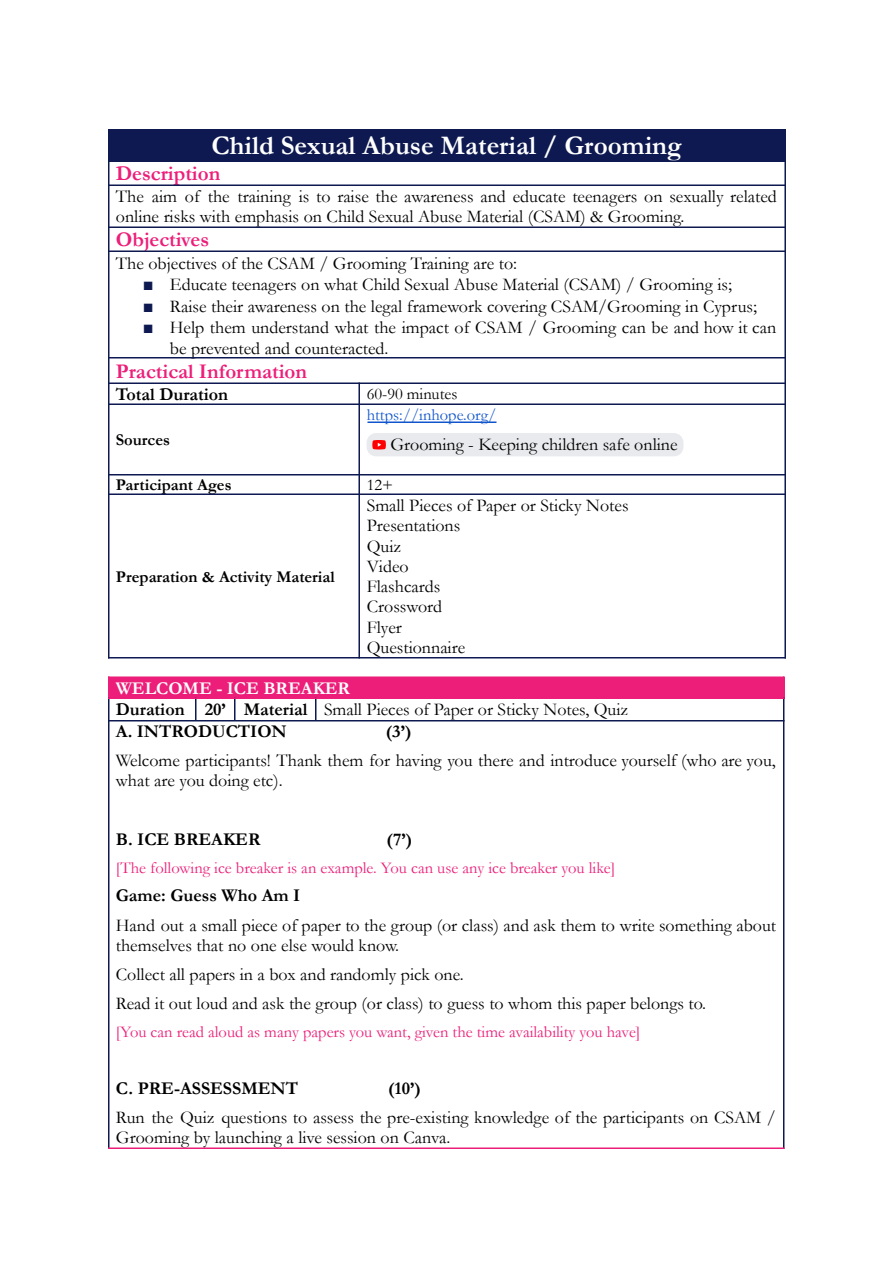
<style>
.page{position:relative;width:894px;height:1263px;background:#fff}
.page>*{position:absolute;margin:0;border:0;box-sizing:border-box;transform-origin:0 0}
.t1{font:700 27px "Garamond";color:#fff}
.t2{font:700 21px "Garamond";color:#ed1e79}
.t3{font:18px/20.2px "Garamond";color:#000}
.t4{font:700 18px "Garamond";color:#000}
.t5{font:16.5px "Garamond";color:#ed1e79}
.t6{font:700 16.5px "Garamond";color:#000}
.t7{font:16.5px "Garamond";color:#15c}
.t8{font:16.5px "Garamond";color:#000}
.s1{font-family:"Arial";color:#0d1950}
.s2{font-weight:700;color:#fff}
.s3{font-weight:700}
</style>
<div class="page">
<div style="left:108px;top:129px;width:677px;height:32px;background:#0d1950"></div>
<div style="left:108px;top:677px;width:676px;height:22px;background:#ed1e79"></div>
<div style="left:367px;top:433px;width:316px;height:23px;background:#e8eaed;border-radius:9px"></div>
<svg style="left:372px;top:440px;width:14px;height:9px"></svg>
<div style="left:367px;top:434px;width:316px;height:22px;border:1px solid #e8eaed;border-radius:9px"></div>
<hr style="left:368px;top:422px;width:129px;height:1px;background:#15c">
<hr style="left:108px;top:129px;width:2px;height:530px;background:#0d1950">
<hr style="left:358px;top:383px;width:2px;height:276px;background:#0d1950">
<hr style="left:784px;top:129px;width:2px;height:530px;background:#0d1950">
<hr style="left:108px;top:161px;width:678px;height:1px;background:#0d1950">
<hr style="left:108px;top:185px;width:678px;height:1px;background:#0d1950">
<hr style="left:108px;top:227px;width:678px;height:1px;background:#0d1950">
<hr style="left:108px;top:251px;width:678px;height:1px;background:#0d1950">
<hr style="left:108px;top:357px;width:678px;height:2px;background:#0d1950">
<hr style="left:108px;top:383px;width:678px;height:1px;background:#0d1950">
<hr style="left:108px;top:404px;width:678px;height:1px;background:#0d1950">
<hr style="left:108px;top:474px;width:678px;height:2px;background:#0d1950">
<hr style="left:108px;top:494px;width:678px;height:1px;background:#0d1950">
<hr style="left:108px;top:657px;width:678px;height:2px;background:#0d1950">
<hr style="left:108px;top:698px;width:2px;height:451px;background:#0d1950">
<hr style="left:195px;top:698px;width:2px;height:22px;background:#0d1950">
<svg style="left:234px;top:699px;width:1px;height:21px"></svg>
<hr style="left:315px;top:698px;width:2px;height:22px;background:#0d1950">
<hr style="left:783px;top:676px;width:2px;height:23px;background:#ed1e79">
<hr style="left:783px;top:698px;width:2px;height:451px;background:#0d1950">
<hr style="left:108px;top:676px;width:676px;height:2px;background:#ed1e79">
<hr style="left:108px;top:697px;width:676px;height:2px;background:#ed1e79">
<hr style="left:108px;top:720px;width:676px;height:2px;background:#0d1950">
<hr style="left:108px;top:1147px;width:676px;height:2px;background:#ed1e79">
<h1 class="t1" style="left:211px;top:130px;width:472px">Child Sexual Abuse Material / Grooming</h1>
<p class="t2" style="left:116px;top:162px;width:106px">Description</p>
<p class="t3" style="left:116px;top:187px;width:663px">The aim of the training is to raise the awareness and educate teenagers on sexually related online risks with emphasis on Child Sexual Abuse Material (CSAM) &amp; Grooming.</p>
<p class="t2" style="left:116px;top:228px;width:95px">Objectives</p>
<p class="t3" style="left:116px;top:253px;width:403px">The objectives of the CSAM / Grooming Training are to:</p>
<p class="t3" style="left:143px;top:275px;width:591px"><span class="s1">■</span> Educate teenagers on what Child Sexual Abuse Material (CSAM) / Grooming is;</p>
<p class="t3" style="left:143px;top:296px;width:616px"><span class="s1">■</span> Raise their awareness on the legal framework covering CSAM/Grooming in Cyprus;</p>
<p class="t3" style="left:170px;top:318px;width:608px;text-indent:-27px"><span class="s1">■</span> Help them understand what the impact of CSAM / Grooming can be and how it can be prevented and counteracted.</p>
<p class="t2" style="left:116px;top:360px;width:193px">Practical Information</p>
<p class="t4" style="left:116px;top:384px;width:114px">Total Duration</p>
<p class="t8" style="left:367px;top:385px;width:92px">60-90 minutes</p>
<p class="t6" style="left:116px;top:431px;width:56px">Sources</p>
<p class="t7" style="left:367px;top:406px;width:131px">https://inhope.org/</p>
<p class="t3" style="left:390px;top:435px;width:289px">Grooming - Keeping children safe online</p>
<p class="t6" style="left:116px;top:476px;width:117px">Participant Ages</p>
<p class="t8" style="left:367px;top:476px;width:28px">12+</p>
<p class="t3" style="left:367px;top:496px;width:263px">Small Pieces of Paper or Sticky Notes<br>Presentations<br>Quiz<br>Video<br>Flashcards<br>Crossword<br>Flyer<br>Questionnaire</p>
<p class="t3" style="left:116px;top:678px;width:514px;line-height:21.3px"><span class="s2">WELCOME - ICE BREAKER<br></span><span class="s3">Duration 20’ Material</span> Small Pieces of Paper or Sticky Notes, Quiz<br><span class="s3">Α. INTRODUCTION</span></p>
<p class="t6" style="left:116px;top:567px;width:220px">Preparation &amp; Activity Material</p>
<p class="t4" style="left:386px;top:721px;width:27px">(3’)</p>
<p class="t3" style="left:116px;top:750px;width:661px">Welcome participants! Thank them for having you there and introduce yourself (who are you, what are you doing etc).</p>
<p class="t4" style="left:116px;top:829px;width:146px">Β. ICE BREAKER</p>
<p class="t4" style="left:387px;top:829px;width:27px">(7’)</p>
<p class="t5" style="left:116px;top:858px;width:501px">[The following ice breaker is an example. You can use any ice breaker you like]</p>
<p class="t4" style="left:116px;top:886px;width:186px">Game: Guess Who Am I</p>
<p class="t3" style="left:116px;top:915px;width:662px">Hand out a small piece of paper to the group (or class) and ask them to write something about themselves that no one else would know.</p>
<p class="t3" style="left:116px;top:960px;width:592px;line-height:29.2px">Collect all papers in a box and randomly pick one.<br>Read it out loud and ask the group (or class) to guess to whom this paper belongs to.</p>
<p class="t5" style="left:116px;top:1023px;width:526px">[You can read aloud as many papers you want, given the time availability you have]</p>
<p class="t4" style="left:116px;top:1078px;width:184px">C. PRE-ASSESSMENT</p>
<p class="t4" style="left:388px;top:1078px;width:34px">(10’)</p>
<p class="t3" style="left:116px;top:1108px;width:662px">Run the Quiz questions to assess the pre-existing knowledge of the participants on CSAM /<br>Grooming by launching a live session on Canva.</p>
</div>
